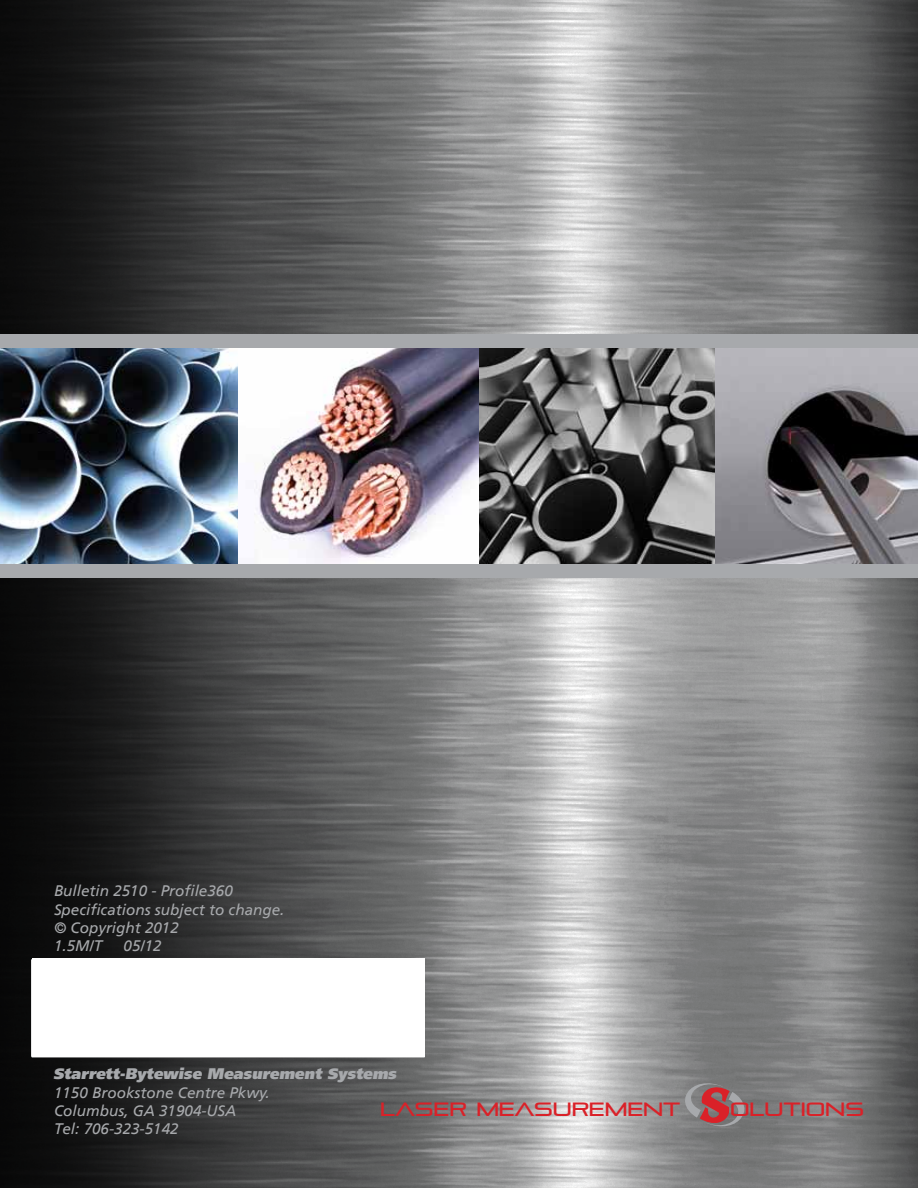
<style>
.page{position:relative;width:918px;height:1188px;background:#fff}
.page>*{position:absolute;margin:0;border:0;box-sizing:border-box;transform-origin:0 0}
.t1{font:19.05px "Pirulen";color:#da2128}
.t2{font:italic 500 15.3px/18.3px "AG Foreigner";color:#a7a9ac}
.t3{font:500 15.3px "AG Foreigner ULB Oblique";color:#a7a9ac}
</style>
<div class="page">
<img style="left:0;top:0;width:918px;height:1188px">
<img style="left:0;top:348px;width:239px;height:216px">
<svg style="left:685px;top:1083px;width:59px;height:43px;background:#9b6d6f"></svg>
<img style="left:478px;top:348px;width:238px;height:216px">
<img style="left:716px;top:348px;width:202px;height:216px">
<img style="left:239px;top:348px;width:239px;height:216px">
<div style="left:0;top:564px;width:918px;height:14px;background:#a7a9ac"></div>
<div style="left:0;top:334px;width:918px;height:14px;background:#a7a9ac"></div>
<div style="left:32px;top:958px;width:393px;height:99px;background:#fff"></div>
<p class="t2" style="left:54px;top:882px;width:232px">Bulletin 2510 - Profile360<br>Specifications subject to change. © Copyright 2012<br>1.5M/T</p>
<p class="t2" style="left:124px;top:937px;width:40px">05/12</p>
<p class="t3" style="left:54px;top:1065px;width:345px">Starrett-Bytewise Measurement Systems</p>
<p class="t2" style="left:54px;top:1083px;width:217px">1150 Brookstone Centre Pkwy.<br>Columbus, GA 31904-USA<br>Tel: 706-323-5142</p>
<p class="t1" style="left:380px;top:1098px;width:301px">LASER MEASUREMENT</p>
<p class="t1" style="left:730px;top:1098px;width:135px">OLUTIONS</p>
</div>
